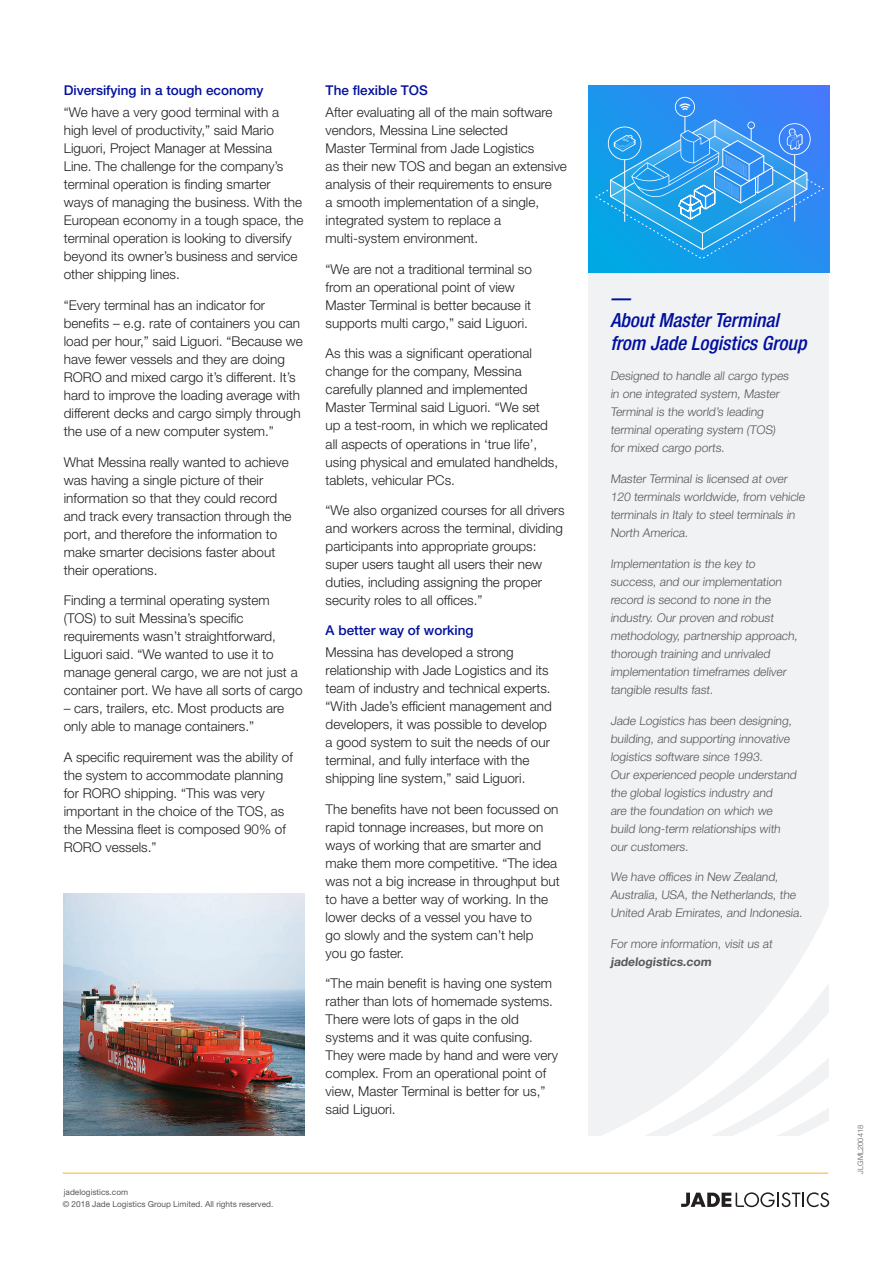
<style>
.page{position:relative;width:893px;height:1263px;background:#fff}
.page>*{position:absolute;margin:0;border:0;box-sizing:border-box;transform-origin:0 0}
.t1{font:italic 500 condensed 19.5px/22.5px "Helvetica Neue LT Std";color:#000f9f}
.Body_Text{font:300 13.5px/18px "Helvetica Neue LT Std";color:#231f20}
.Blue_Subheading{font:500 13.5px "Helvetica Neue LT Std";color:#000f9f}
.t2{font:300 12px/18px "Helvetica Neue LT Std";color:#57585a}
.t3{font:700 12px "Helvetica Neue LT Std";color:#57585a}
.t4{font:8.25px "Helvetica Neue LT Std";color:#57585a}
.t5{font:300 7.5px "Helvetica Neue LT Std";color:#57585a}
</style>
<div class="page">
<hr style="left:63px;top:1173px;width:765px;height:1px;background:#f9ae32">
<svg style="left:681px;top:1192px;width:148px;height:15px"></svg>
<div style="left:588px;top:268px;width:241px;height:867px;background:#f1f2f3"></div>
<svg style="left:605px;top:908px;width:224px;height:227px"></svg>
<svg style="left:588px;top:85px;width:241px;height:187px"></svg>
<img style="left:64px;top:893px;width:241px;height:242px">
<p class="Blue_Subheading" style="left:64px;top:82px;width:201px">Diversifying in a tough economy</p>
<p class="Body_Text" style="left:64px;top:103px;width:241px">“We have a very good terminal with a high level of productivity,” said Mario Liguori, Project Manager at Messina<br>Line. The challenge for the company’s terminal operation is finding smarter ways of managing the business. With the European economy in a tough space, the terminal operation is looking to diversify beyond its owner’s business and service other shipping lines.</p>
<p class="Body_Text" style="left:64px;top:296px;width:241px">“Every terminal has an indicator for benefits – e.g. rate of containers you can load per hour,” said Liguori. “Because we have fewer vessels and they are doing RORO and mixed cargo it’s different. It’s hard to improve the loading average with different decks and cargo simply through the use of a new computer system.”</p>
<p class="Body_Text" style="left:64px;top:452px;width:229px">What Messina really wanted to achieve was having a single picture of their information so that they could record and track every transaction through the port, and therefore the information to make smarter decisions faster about their operations.</p>
<p class="Body_Text" style="left:64px;top:591px;width:240px">Finding a terminal operating system (TOS) to suit Messina’s specific requirements wasn’t straightforward, Liguori said. “We wanted to use it to manage general cargo, we are not just a container port. We have all sorts of cargo</p>
<p class="Body_Text" style="left:64px;top:699px;width:222px">– cars, trailers, etc. Most products are only able to manage containers.”</p>
<p class="Body_Text" style="left:64px;top:748px;width:231px">A specific requirement was the ability of the system to accommodate planning for RORO shipping. “This was very important in the choice of the TOS, as the Messina fleet is composed 90% of<br>RORO vessels.”</p>
<p class="Blue_Subheading" style="left:326px;top:82px;width:104px">The flexible TOS</p>
<p class="Body_Text" style="left:326px;top:103px;width:243px">After evaluating all of the main software vendors, Messina Line selected<br>Master Terminal from Jade Logistics<br>as their new TOS and began an extensive analysis of their requirements to ensure<br>a smooth implementation of a single, integrated system to replace a multi-system environment.</p>
<p class="Body_Text" style="left:326px;top:260px;width:208px">“We are not a traditional terminal so from an operational point of view Master Terminal is better because it supports multi cargo,” said Liguori.</p>
<p class="Body_Text" style="left:326px;top:344px;width:234px">As this was a significant operational change for the company, Messina carefully planned and implemented Master Terminal said Liguori. “We set up a test-room, in which we replicated all aspects of operations in ‘true life’, using physical and emulated handhelds, tablets, vehicular PCs.</p>
<p class="Body_Text" style="left:326px;top:501px;width:240px">“We also organized courses for all drivers and workers across the terminal, dividing participants into appropriate groups: super users taught all users their new duties, including assigning the proper security roles to all offices.”</p>
<p class="Blue_Subheading" style="left:326px;top:622px;width:149px">A better way of working</p>
<p class="Body_Text" style="left:326px;top:643px;width:228px">Messina has developed a strong relationship with Jade Logistics and its team of industry and technical experts. “With Jade’s efficient management and developers, it was possible to develop a good system to suit the needs of our terminal, and fully interface with the shipping line system,” said Liguori.</p>
<p class="Body_Text" style="left:326px;top:799px;width:236px">The benefits have not been focussed on rapid tonnage increases, but more on ways of working that are smarter and make them more competitive. “The idea was not a big increase in throughput but to have a better way of working. In the lower decks of a vessel you have to<br>go slowly and the system can’t help<br>you go faster.</p>
<p class="Body_Text" style="left:326px;top:974px;width:234px">“The main benefit is having one system rather than lots of homemade systems.<br>There were lots of gaps in the old systems and it was quite confusing.<br>They were made by hand and were very complex. From an operational point of view, Master Terminal is better for us,” said Liguori.</p>
<p class="t4" style="left:64px;top:1187px;width:66px">jadelogistics.com</p>
<p class="t4" style="left:63px;top:1199px;width:212px">© 2018 Jade Logistics Group Limited. All rights reserved.</p>
<h1 class="t1" style="left:610px;top:287px;width:197px">—<br>About Master Terminal from Jade Logistics Group</h1>
<p class="t2" style="left:610px;top:367px;width:182px">Designed to handle all cargo types in one integrated system, Master<br>Terminal is the world’s leading terminal operating system (TOS) for mixed cargo ports.</p>
<p class="t2" style="left:610px;top:469px;width:198px">Master Terminal is licensed at over<br>120 terminals worldwide, from vehicle terminals in Italy to steel terminals in<br>North America.</p>
<p class="t2" style="left:610px;top:554px;width:190px">Implementation is the key to success, and our implementation record is second to none in the industry. Our proven and robust methodology, partnership approach, thorough training and unrivaled implementation timeframes deliver tangible results fast.</p>
<p class="t2" style="left:610px;top:711px;width:189px">Jade Logistics has been designing, building, and supporting innovative logistics software since 1993.<br>Our experienced people understand the global logistics industry and<br>are the foundation on which we build long-term relationships with our customers.</p>
<p class="t2" style="left:610px;top:868px;width:195px">We have offices in New Zealand,<br>Australia, USA, the Netherlands, the<br>United Arab Emirates, and Indonesia.</p>
<p class="t2" style="left:610px;top:934px;width:165px">For more information, visit us at</p>
<p class="t3" style="left:610px;top:954px;width:104px">jadelogistics.com</p>
<p class="t5" style="left:856px;top:1173px;width:50px;rotate:-90deg">JLGML200418</p>
</div>
